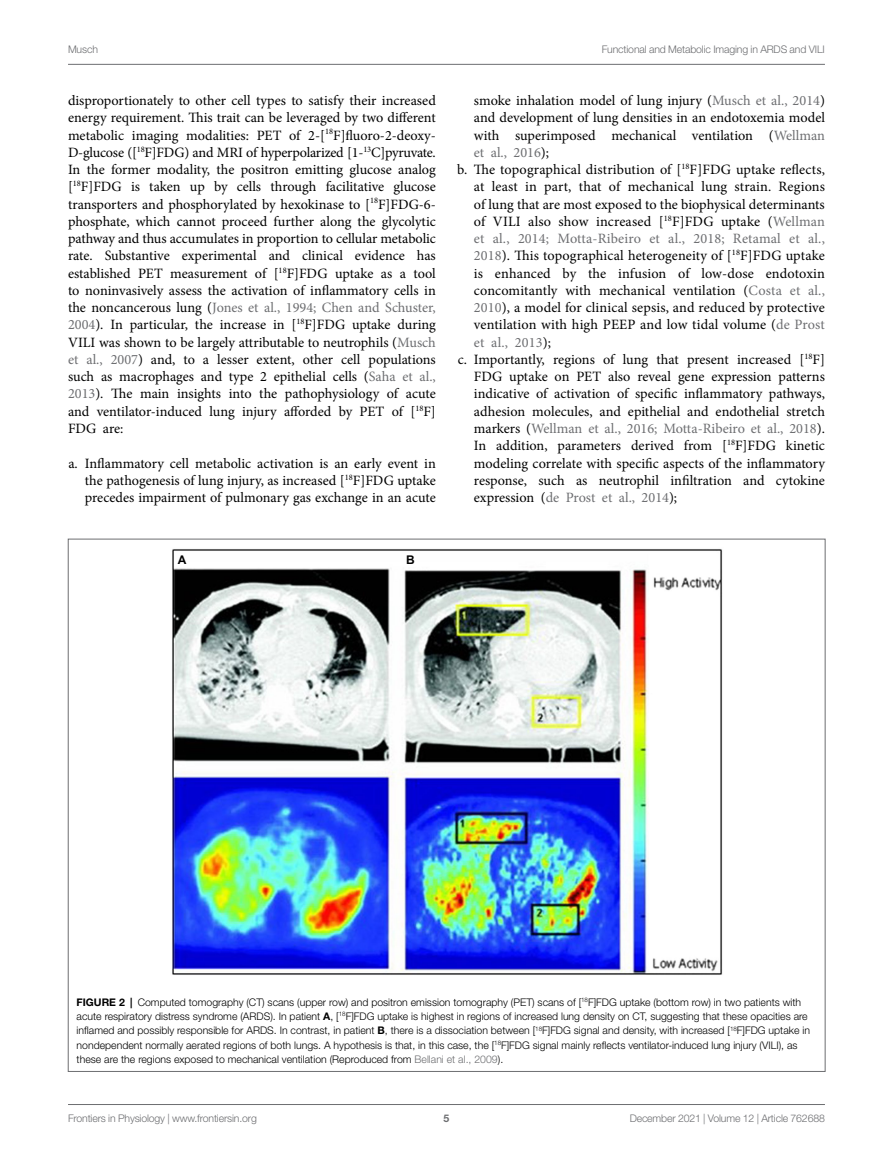
<style>
.page{position:relative;width:893px;height:1170px;background:#fff}
.page>*{position:absolute;margin:0;border:0;box-sizing:border-box;transform-origin:0 0}
.TEXT_FLUSH{font:14.25px/17.2px "Minion Pro";letter-spacing:-.005em;color:#000;text-align:justify}
.ALPHA_MID{font:14.25px/17.2px "Minion Pro";color:#000;text-align:justify}
.ALPHA_ABV{font:14.25px/17.2px "Minion Pro";color:#000;text-align:justify}
.t1{font:700 12px "Arial";color:#000}
.FIG_LEG{font:300 10.5px/14.2px "Helvetica Neue LT Std";color:#000}
.t2{font:300 10.5px "Helvetica Neue LT Std";letter-spacing:-.015em;color:#6d6e71}
.t3{font:700 10.5px "Helvetica Neue LT Std";color:#6d6e71}
.s1{color:#6d6e71}
.s2{font-weight:700}
</style>
<div class="page">
<hr style="left:68px;top:64px;width:757px;height:1px;background:#6d6e71">
<hr style="left:68px;top:1104px;width:757px;height:1px;background:#6d6e71">
<img style="left:172px;top:549px;width:551px;height:426px">
<p class="t2" style="left:68px;top:42px;width:31px">Musch</p>
<p class="t2" style="left:602px;top:42px;width:225px">Functional and Metabolic Imaging in ARDS and VILI</p>
<p class="TEXT_FLUSH" style="left:68px;top:92px;width:369px">disproportionately to other cell types to satisfy their increased energy requirement. This trait can be leveraged by two different metabolic imaging modalities: PET of 2-[<sup>18</sup>F]fluoro-2-deoxy-D-glucose ([<sup>18</sup>F]FDG) and MRI of hyperpolarized [1-<sup>13</sup>C]pyruvate.<br>In the former modality, the positron emitting glucose analog [<sup>18</sup>F]FDG is taken up by cells through facilitative glucose transporters and phosphorylated by hexokinase to [<sup>18</sup>F]FDG-6- phosphate, which cannot proceed further along the glycolytic pathway and thus accumulates in proportion to cellular metabolic rate. Substantive experimental and clinical evidence has established PET measurement of [<sup>18</sup>F]FDG uptake as a tool to noninvasively assess the activation of inflammatory cells in the noncancerous lung (<span class="s1">Jones et al., 1994; Chen and Schuster, 2004</span>). In particular, the increase in [<sup>18</sup>F]FDG uptake during VILI was shown to be largely attributable to neutrophils (<span class="s1">Musch et al., 2007</span>) and, to a lesser extent, other cell populations such as macrophages and type 2 epithelial cells (<span class="s1">Saha et al., 2013</span>). The main insights into the pathophysiology of acute and ventilator-induced lung injury afforded by PET of [<sup>18</sup>F] FDG are:</p>
<p class="ALPHA_ABV" style="left:85px;top:454px;width:352px;text-indent:-16px">a. Inflammatory cell metabolic activation is an early event in the pathogenesis of lung injury, as increased [<sup>18</sup>F]FDG uptake precedes impairment of pulmonary gas exchange in an acute</p>
<p class="t1" style="left:178px;top:551px;width:10px">A</p>
<p class="t1" style="left:406px;top:551px;width:10px">B</p>
<p class="ALPHA_ABV" style="left:474px;top:92px;width:352px">smoke inhalation model of lung injury (<span class="s1">Musch et al., 2014</span>) and development of lung densities in an endotoxemia model with superimposed mechanical ventilation (<span class="s1">Wellman et al., 2016</span>);</p>
<p class="ALPHA_MID" style="left:474px;top:161px;width:353px;text-indent:-17px">b. The topographical distribution of [<sup>18</sup>F]FDG uptake reflects, at least in part, that of mechanical lung strain. Regions of lung that are most exposed to the biophysical determinants of VILI also show increased [<sup>18</sup>F]FDG uptake (<span class="s1">Wellman et al., 2014; Motta-Ribeiro et al., 2018; Retamal et al., 2018</span>). This topographical heterogeneity of [<sup>18</sup>F]FDG uptake is enhanced by the infusion of low-dose endotoxin concomitantly with mechanical ventilation (<span class="s1">Costa et al., 2010</span>), a model for clinical sepsis, and reduced by protective ventilation with high PEEP and low tidal volume (<span class="s1">de Prost et al., 2013</span>);</p>
<p class="ALPHA_MID" style="left:474px;top:351px;width:352px;text-indent:-16px">c. Importantly, regions of lung that present increased [<sup>18</sup>F] FDG uptake on PET also reveal gene expression patterns indicative of activation of specific inflammatory pathways, adhesion molecules, and epithelial and endothelial stretch markers (<span class="s1">Wellman et al., 2016; Motta-Ribeiro et al., 2018</span>).<br>In addition, parameters derived from [<sup>18</sup>F]FDG kinetic modeling correlate with specific aspects of the inflammatory response, such as neutrophil infiltration and cytokine expression (<span class="s1">de Prost et al., 2014</span>);</p>
<p class="FIG_LEG" style="left:77px;top:994px;width:735px"><span class="s2">FIGURE 2 |</span> Computed tomography (CT) scans (upper row) and positron emission tomography (PET) scans of [<sup>18</sup>F]FDG uptake (bottom row) in two patients with acute respiratory distress syndrome (ARDS). In patient <span class="s2">A</span>, [<sup>18</sup>F]FDG uptake is highest in regions of increased lung density on CT, suggesting that these opacities are inflamed and possibly responsible for ARDS. In contrast, in patient <span class="s2">B</span>, there is a dissociation between [<sup>18</sup>F]FDG signal and density, with increased [<sup>18</sup>F]FDG uptake in nondependent normally aerated regions of both lungs. A hypothesis is that, in this case, the [<sup>18</sup>F]FDG signal mainly reflects ventilator-induced lung injury (VILI), as these are the regions exposed to mechanical ventilation (Reproduced from <span class="s1">Bellani et al., 2009</span>).</p>
<p class="t2" style="left:68px;top:1111px;width:190px">Frontiers in Physiology | www.frontiersin.org</p>
<p class="t3" style="left:444px;top:1111px;width:7px">5</p>
<p class="t2" style="left:630px;top:1111px;width:197px">December 2021 | Volume 12 | Article 762688</p>
</div>
